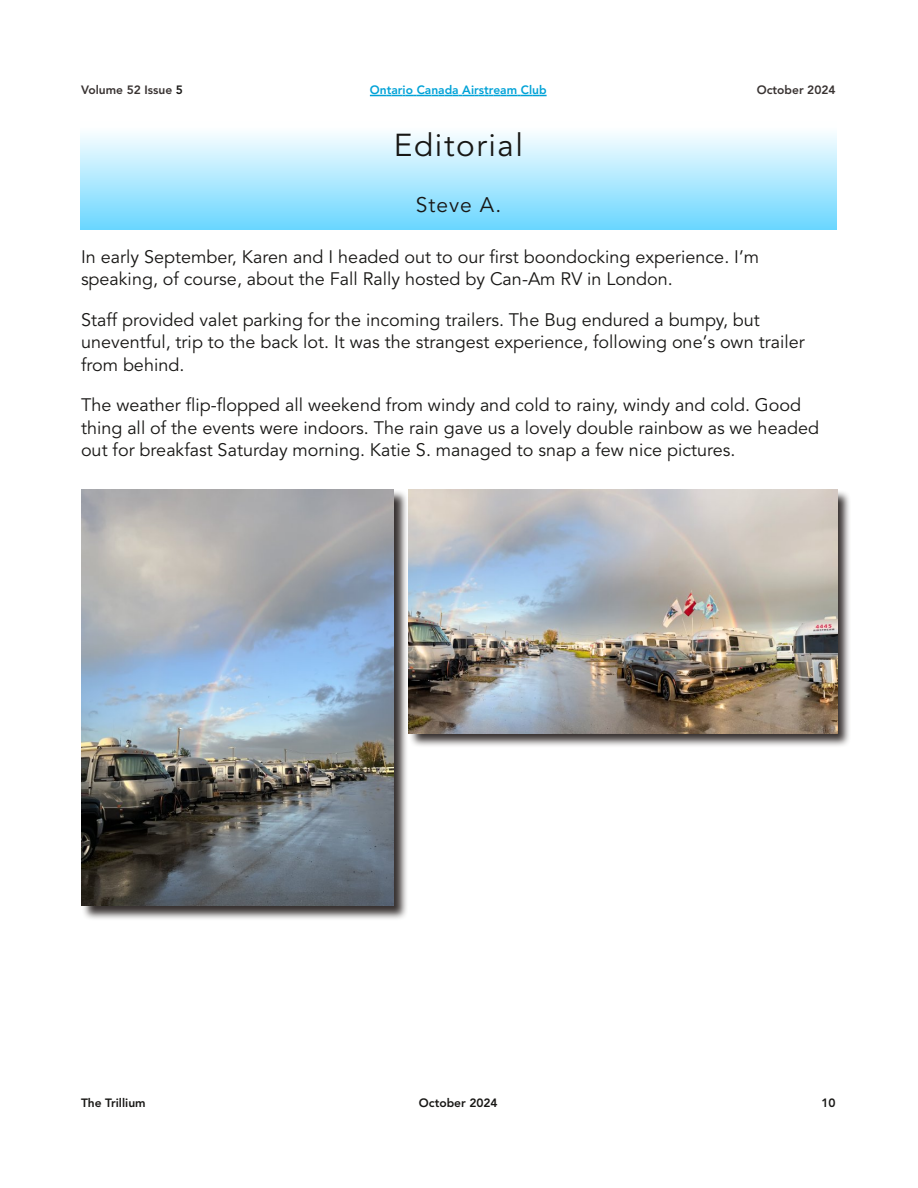
<style>
.page{position:relative;width:918px;height:1188px;background:#fff}
.page>*{position:absolute;margin:0;border:0;box-sizing:border-box;transform-origin:0 0}
.t1{font:31.5px "Avenir";letter-spacing:.05em;color:#181715}
.t2{font:21px "Avenir";letter-spacing:.05em;color:#181715}
.t3{font:18px/22.5px "Avenir";color:#181715}
.t4{font:800 12px "Avenir";color:#00a2d7}
.t5{font:800 12px "Avenir";color:#393332}
.t6{font:800 12px "Avenir";color:#181715}
.s1{color:#181715}
</style>
<div class="page">
<svg style="left:370px;top:95px;width:177px;height:1px"></svg>
<div style="left:81px;top:122px;width:756px;height:108px;background:linear-gradient(to bottom,#fff,#6bd6ff)"></div>
<svg style="left:81px;top:489px;width:326px;height:430px;background:#8c8a8b"></svg>
<img style="left:81px;top:489px;width:312px;height:416px">
<svg style="left:410px;top:489px;width:440px;height:257px;background:#979493"></svg>
<img style="left:408px;top:489px;width:429px;height:245px">
<p class="t5" style="left:81px;top:81px;width:104px">Volume 52 Issue <span class="s1">5</span></p>
<p class="t4" style="left:370px;top:81px;width:178px">Ontario Canada Airstream Club</p>
<p class="t5" style="left:757px;top:81px;width:80px">October 2024</p>
<h1 class="t1" style="left:394px;top:121px;width:131px">Editorial</h1>
<p class="t2" style="left:416px;top:189px;width:87px">Steve A.</p>
<p class="t3" style="left:81px;top:246px;width:680px">In early September, Karen and I headed out to our first boondocking experience. I’m speaking, of course, about the Fall Rally hosted by Can-Am RV in London.</p>
<p class="t3" style="left:81px;top:309px;width:725px">Staff provided valet parking for the incoming trailers. The Bug endured a bumpy, but uneventful, trip to the back lot. It was the strangest experience, following one’s own trailer from behind.</p>
<p class="t3" style="left:81px;top:394px;width:740px">The weather flip-flopped all weekend from windy and cold to rainy, windy and cold. Good thing all of the events were indoors. The rain gave us a lovely double rainbow as we headed out for breakfast Saturday morning. Katie S. managed to snap a few nice pictures.</p>
<p class="t6" style="left:81px;top:1094px;width:66px">The Trillium</p>
<p class="t6" style="left:419px;top:1094px;width:80px">October 2024</p>
<p class="t6" style="left:821px;top:1094px;width:16px">10</p>
</div>
